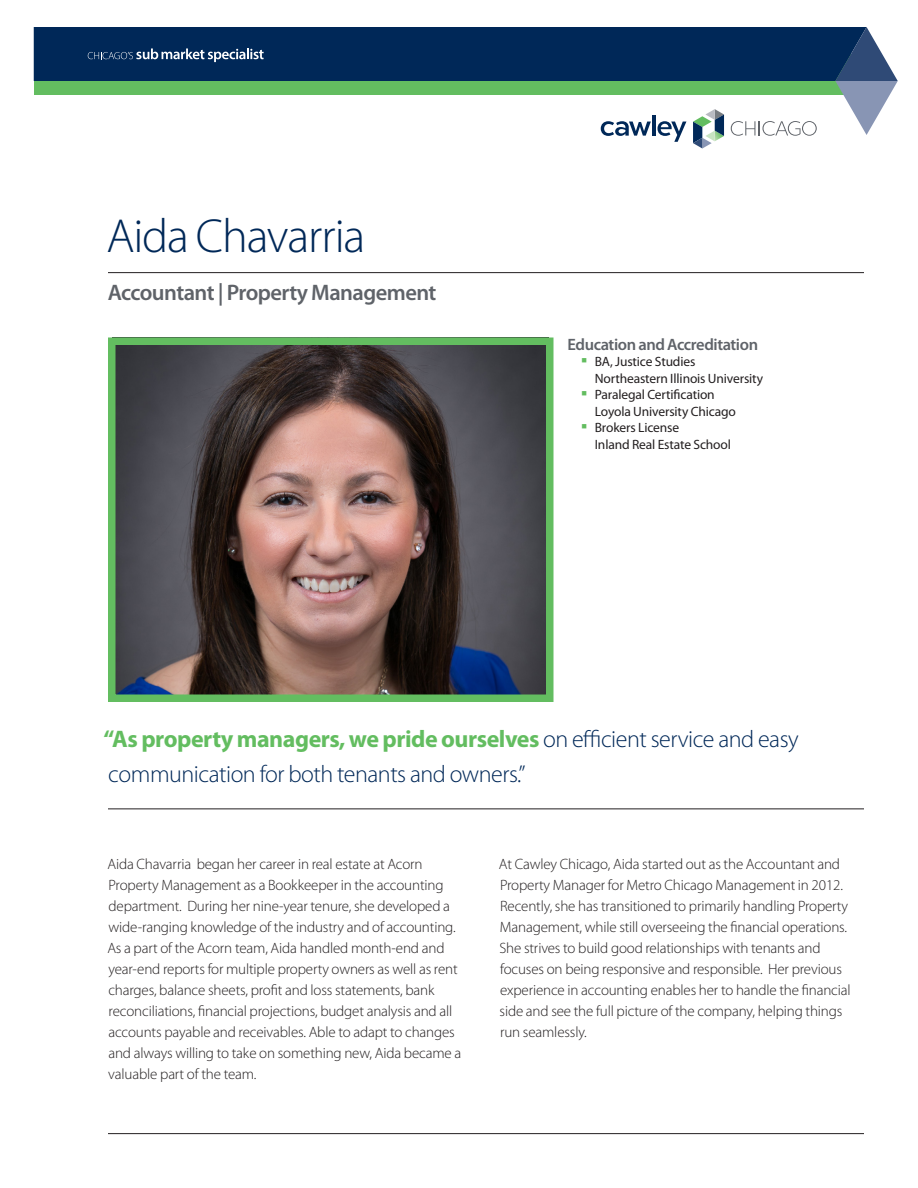
<style>
.page{position:relative;width:918px;height:1188px;background:#fff}
.page>*{position:absolute;margin:0;border:0;box-sizing:border-box;transform-origin:0 0}
.Cawley_Primary_HEADL{font:300 48px "Myriad Pro";letter-spacing:-.025em;color:#002858}
.Cawley_PULL_QUOTE{font:300 24px/34.5px "Myriad Pro";letter-spacing:-.02em;color:#002858}
.Cawley_SUBHEADLINE_2{font:600 22.5px "Myriad Pro";letter-spacing:-.025em;color:#5f6369}
.Cawley_BIO_SUBHEADLI{font:600 16.5px "Myriad Pro";letter-spacing:-.025em;color:#5f6369}
.Cawley_BODY_COPY{font:300 15px/21px "Myriad Pro";letter-spacing:-.01em;color:#231f20}
.t1{font:13.5px/16.5px "Myriad Pro";letter-spacing:-.01em;color:#231f20}
.s1{font-weight:700;color:#63bd60}
</style>
<div class="page">
<div style="left:34px;top:54px;width:837px;height:40px;background:#63bd60"></div>
<div style="left:34px;top:27px;width:801px;height:54px;background:#002858"></div>
<svg style="left:835px;top:27px;width:63px;height:108px"></svg>
<svg style="left:88px;top:48px;width:176px;height:14px;background:#3c5a7f"></svg>
<svg style="left:601px;top:121px;width:50px;height:15px"></svg>
<hr style="left:652px;top:116px;width:4px;height:20px;background:#002858">
<svg style="left:658px;top:121px;width:28px;height:21px"></svg>
<svg style="left:731px;top:121px;width:86px;height:15px"></svg>
<svg style="left:693px;top:109px;width:31px;height:39px"></svg>
<hr style="left:108px;top:1133px;width:756px;height:1px;background:#231f20">
<hr style="left:108px;top:808px;width:756px;height:1px;background:#231f20">
<hr style="left:108px;top:272px;width:756px;height:1px;background:#231f20">
<img style="left:117px;top:347px;width:428px;height:346px">
<div style="left:108px;top:338px;width:446px;height:364px;border:8px solid #63bd60"></div>
<p class="Cawley_Primary_HEADL" style="left:107px;top:210px;width:260px">Aida Chavarria</p>
<p class="Cawley_SUBHEADLINE_2" style="left:108px;top:280px;width:330px">Accountant | Property Management</p>
<p class="Cawley_BIO_SUBHEADLI" style="left:568px;top:335px;width:192px">Education and Accreditation</p>
<p class="t1" style="left:595px;top:354px;width:170px">BA, Justice Studies<br>Northeastern Illinois University</p>
<p class="t1" style="left:595px;top:387px;width:143px">Paralegal Certification<br>Loyola University Chicago</p>
<p class="t1" style="left:595px;top:420px;width:138px">Brokers License<br>Inland Real Estate School</p>
<p class="Cawley_PULL_QUOTE" style="left:103px;top:722px;width:697px"><span class="s1">“As property managers, we pride ourselves</span> on efficient service and easy communication for both tenants and owners.”</p>
<p class="Cawley_BODY_COPY" style="left:107px;top:853px;width:355px">Aida Chavarria began her career in real estate at Acorn Property Management as a Bookkeeper in the accounting department. During her nine-year tenure, she developed a wide-ranging knowledge of the industry and of accounting.<br>As a part of the Acorn team, Aida handled month-end and year-end reports for multiple property owners as well as rent charges, balance sheets, profit and loss statements, bank reconciliations, financial projections, budget analysis and all accounts payable and receivables. Able to adapt to changes and always willing to take on something new, Aida became a valuable part of the team.</p>
<p class="Cawley_BODY_COPY" style="left:499px;top:853px;width:353px">At Cawley Chicago, Aida started out as the Accountant and Property Manager for Metro Chicago Management in 2012.<br>Recently, she has transitioned to primarily handling Property Management, while still overseeing the financial operations.<br>She strives to build good relationships with tenants and focuses on being responsive and responsible. Her previous experience in accounting enables her to handle the financial side and see the full picture of the company, helping things run seamlessly.</p>
</div>
